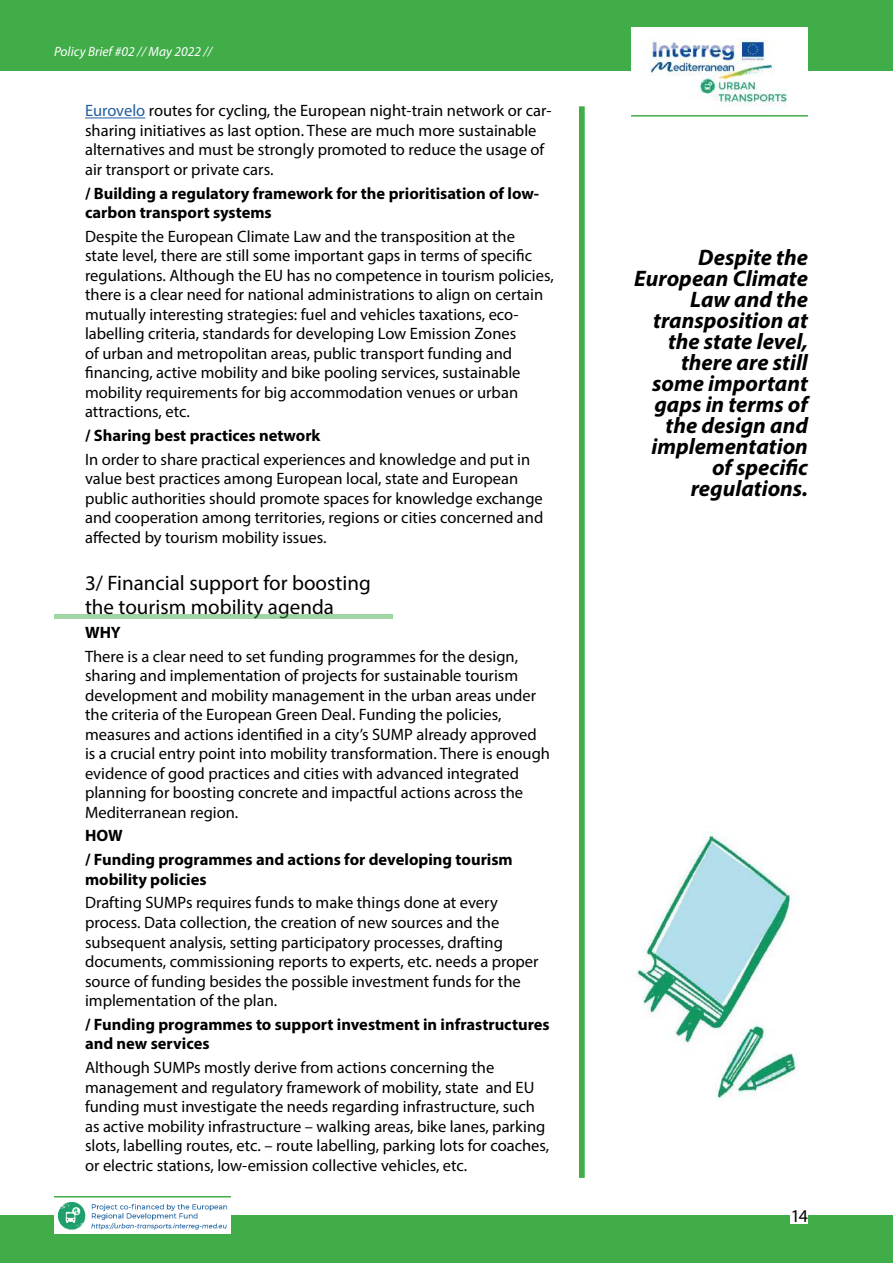
<style>
.page{position:relative;width:893px;height:1263px;background:#fff}
.page>*{position:absolute;margin:0;border:0;box-sizing:border-box;transform-origin:0 0}
.t1{font:italic 700 22.5px/21px "Myriad Pro";color:#000;text-align:right}
.t2{font:21px/23.7px "Myriad Pro";color:#000}
.t3{font:18px "Myriad Pro";color:#000}
.t4{font:16.5px/19.5px "Myriad Pro";color:#000}
.t5{font:700 16.5px/19.5px "Myriad Pro";color:#000}
.t6{font:italic 13.5px "Myriad Pro";color:#fff}
.s1{color:#215e9e}
</style>
<div class="page">
<div style="left:0;top:1216px;width:893px;height:47px;background:#41ad49"></div>
<div style="left:0;top:0;width:893px;height:71px;background:#41ad49"></div>
<img style="left:631px;top:27px;width:177px;height:78px">
<hr style="left:631px;top:115px;width:177px;height:2px;background:#41ad49">
<div style="left:791px;top:1208px;width:17px;height:15px;background:#fff"></div>
<div style="left:54px;top:1202px;width:177px;height:31px;background:#fff"></div>
<img style="left:59px;top:1202px;width:169px;height:27px">
<hr style="left:54px;top:1196px;width:177px;height:1px;background:#41ad49">
<svg style="left:579px;top:106px;width:6px;height:1072px;fill:#41ad49"></svg>
<hr style="left:85px;top:118px;width:60px;height:1px;background:#215e9e">
<hr style="left:54px;top:614px;width:339px;height:4px;background:#a0d6a4">
<img style="left:631px;top:832px;width:168px;height:267px">
<p class="t6" style="left:54px;top:43px;width:160px">Policy Brief #02 // May 2022 //</p>
<p class="t4" style="left:85px;top:101px;width:468px"><span class="s1">Eurovelo</span> routes for cycling, the European night-train network or car&shy;sharing initiatives as last option. These are much more sustainable alternatives and must be strongly promoted to reduce the usage of air transport or private cars.</p>
<p class="t5" style="left:85px;top:183px;width:456px">/ Building a regulatory framework for the prioritisation of low&shy;carbon transport systems</p>
<p class="t4" style="left:85px;top:226px;width:470px">Despite the European Climate Law and the transposition at the<br>state level, there are still some important gaps in terms of specific regulations. Although the EU has no competence in tourism policies, there is a clear need for national administrations to align on certain mutually interesting strategies: fuel and vehicles taxations, eco&shy;labelling criteria, standards for developing Low Emission Zones<br>of urban and metropolitan areas, public transport funding and financing, active mobility and bike pooling services, sustainable mobility requirements for big accommodation venues or urban attractions, etc.</p>
<p class="t5" style="left:85px;top:425px;width:237px">/ Sharing best practices network</p>
<p class="t4" style="left:85px;top:449px;width:460px">In order to share practical experiences and knowledge and put in value best practices among European local, state and European public authorities should promote spaces for knowledge exchange and cooperation among territories, regions or cities concerned and affected by tourism mobility issues.</p>
<p class="t2" style="left:85px;top:571px;width:287px">3/ Financial support for boosting the tourism mobility agenda</p>
<p class="t5" style="left:85px;top:622px;width:37px">WHY</p>
<p class="t4" style="left:85px;top:646px;width:466px">There is a clear need to set funding programmes for the design, sharing and implementation of projects for sustainable tourism development and mobility management in the urban areas under the criteria of the European Green Deal. Funding the policies, measures and actions identified in a city’s SUMP already approved is a crucial entry point into mobility transformation. There is enough evidence of good practices and cities with advanced integrated planning for boosting concrete and impactful actions across the Mediterranean region.</p>
<p class="t5" style="left:85px;top:823px;width:429px;line-height:23.7px">HOW<br>/ Funding programmes and actions for developing tourism</p>
<p class="t5" style="left:85px;top:869px;width:123px">mobility policies</p>
<p class="t4" style="left:85px;top:893px;width:455px">Drafting SUMPs requires funds to make things done at every process. Data collection, the creation of new sources and the subsequent analysis, setting participatory processes, drafting documents, commissioning reports to experts, etc. needs a proper source of funding besides the possible investment funds for the implementation of the plan.</p>
<p class="t5" style="left:85px;top:1014px;width:466px">/ Funding programmes to support investment in infrastructures and new services</p>
<p class="t4" style="left:85px;top:1057px;width:466px">Although SUMPs mostly derive from actions concerning the management and regulatory framework of mobility, state and EU funding must investigate the needs regarding infrastructure, such as active mobility infrastructure – walking areas, bike lanes, parking slots, labelling routes, etc. – route labelling, parking lots for coaches, or electric stations, low-emission collective vehicles, etc.</p>
<h1 class="t1" style="left:634px;top:246px;width:175px">Despite the<br>European Climate<br>Law and the transposition at the state level, there are still some important gaps in terms of the design and implementation of specific regulations.</h1>
<p class="t3" style="left:791px;top:1204px;width:19px">14</p>
</div>
